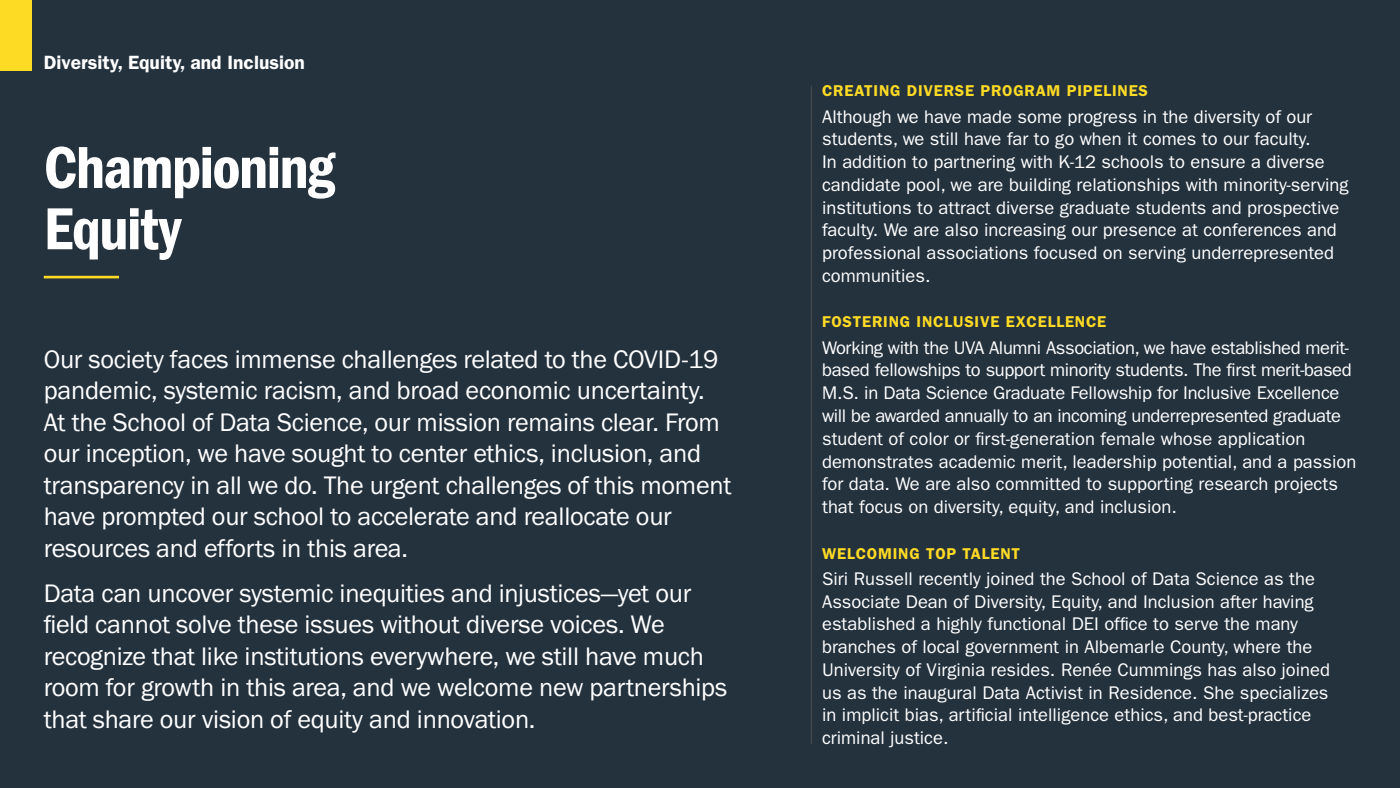
<style>
.page{position:relative;width:1400px;height:788px;background:#24323e}
.page>*{position:absolute;margin:0;border:0;box-sizing:border-box;transform-origin:0 0}
.t1{font:61.25px/61.2px "Franklin Gothic URW Con Dem";letter-spacing:-.025em;color:#fff}
.t2{font:26.25px/31.5px "Franklin Gothic URW Boo";letter-spacing:-.01em;color:#fff}
.t3{font:600 19.25px "Franklin Gothic";color:#fff}
.t4{font:18.38px/22.8px "ITC Franklin Gothic Std";color:#fff}
.t5{font:600 15.75px "Franklin Gothic";letter-spacing:.05em;color:#fdda24}
</style>
<div class="page">
<hr style="left:811px;top:86px;width:1px;height:658px;background:#4d4d4d">
<div style="left:0;top:0;width:32px;height:70px;background:#fdda24"></div>
<hr style="left:44px;top:276px;width:75px;height:2px;background:#fdda24">
<p class="t3" style="left:44px;top:51px;width:263px">Diversity, Equity, and Inclusion</p>
<h1 class="t1" style="left:44px;top:134px;width:293px">Championing<br>Equity</h1>
<p class="t2" style="left:44px;top:343px;width:689px">Our society faces immense challenges related to the COVID-19 pandemic, systemic racism, and broad economic uncertainty.<br>At the School of Data Science, our mission remains clear. From our inception, we have sought to center ethics, inclusion, and transparency in all we do. The urgent challenges of this moment have prompted our school to accelerate and reallocate our resources and efforts in this area.</p>
<p class="t2" style="left:44px;top:576px;width:685px">Data can uncover systemic inequities and injustices—yet our field cannot solve these issues without diverse voices. We recognize that like institutions everywhere, we still have much room for growth in this area, and we welcome new partnerships that share our vision of equity and innovation.</p>
<p class="t5" style="left:822px;top:82px;width:327px">CREATING DIVERSE PROGRAM PIPELINES</p>
<p class="t4" style="left:822px;top:105px;width:528px">Although we have made some progress in the diversity of our students, we still have far to go when it comes to our faculty.<br>In addition to partnering with K-12 schools to ensure a diverse candidate pool, we are building relationships with minority-serving institutions to attract diverse graduate students and prospective faculty. We are also increasing our presence at conferences and professional associations focused on serving underrepresented communities.</p>
<p class="t5" style="left:822px;top:313px;width:286px">FOSTERING INCLUSIVE EXCELLENCE</p>
<p class="t4" style="left:822px;top:336px;width:536px">Working with the UVA Alumni Association, we have established merit&shy;based fellowships to support minority students. The first merit-based M.S. in Data Science Graduate Fellowship for Inclusive Excellence will be awarded annually to an incoming underrepresented graduate student of color or first-generation female whose application demonstrates academic merit, leadership potential, and a passion for data. We are also committed to supporting research projects that focus on diversity, equity, and inclusion.</p>
<p class="t5" style="left:822px;top:544px;width:199px">WELCOMING TOP TALENT</p>
<p class="t4" style="left:822px;top:567px;width:509px">Siri Russell recently joined the School of Data Science as the Associate Dean of Diversity, Equity, and Inclusion after having established a highly functional DEI office to serve the many branches of local government in Albemarle County, where the University of Virginia resides. Renée Cummings has also joined us as the inaugural Data Activist in Residence. She specializes in implicit bias, artificial intelligence ethics, and best-practice criminal justice.</p>
</div>
